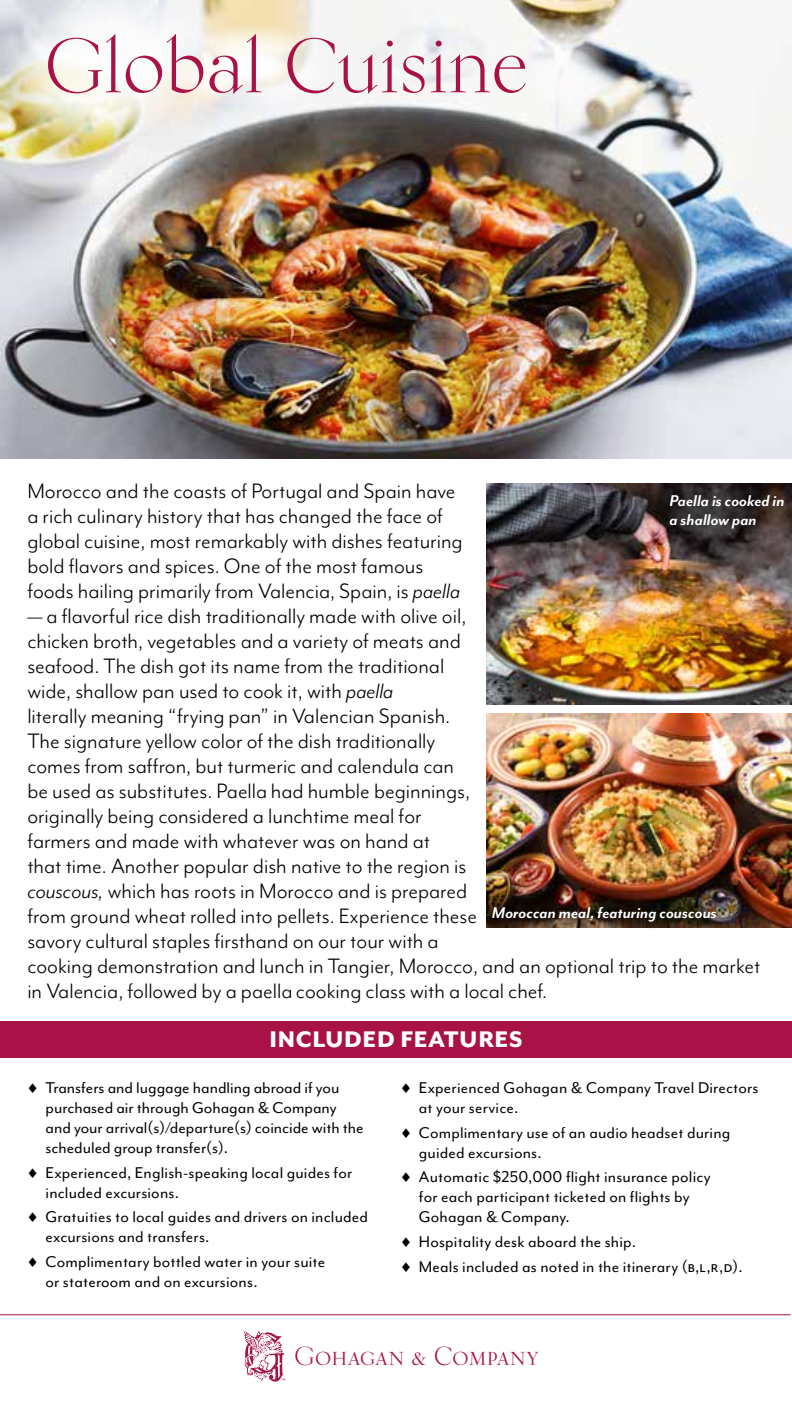
<style>
.page{position:relative;width:792px;height:1404px;background:#fff}
.page>*{position:absolute;margin:0;border:0;box-sizing:border-box;transform-origin:0 0}
.t1{font:76.4px "Kumlien Pro";color:#a81246}
.t2{font:800 26px "Mr Eaves Mod OT";letter-spacing:.025em;color:#fff}
.t3{font:26px "Kumlien Pro";letter-spacing:.005em;color:#a81246}
.t4{font:24px/25px "Mr Eaves Mod OT";color:#000}
.t5{font:18px/20px "Mr Eaves Mod OT";letter-spacing:.01em;color:#000}
.t6{font:italic 700 18px/19px "Mr Eaves Mod OT";color:#fff}
.s1{font-style:italic}
</style>
<div class="page">
<div style="left:0;top:1021px;width:792px;height:36px;background:#a81246"></div>
<hr style="left:0;top:1314px;width:791px;height:1px;background:#a81246">
<svg style="left:244px;top:1331px;width:42px;height:51px"></svg>
<img style="left:0;top:0;width:792px;height:459px">
<img style="left:486px;top:483px;width:306px;height:222px">
<img style="left:486px;top:714px;width:306px;height:213px">
<svg style="left:168px;top:25px;width:163px;height:83px;fill:#f7f5f1"></svg>
<svg style="left:524px;top:17px;width:84px;height:94px;fill:#f4f5f5"></svg>
<svg style="left:2px;top:0;width:216px;height:157px"></svg>
<img style="left:0;top:361px;width:1px;height:98px">
<div style="left:659px;top:484px;width:133px;height:54px;background:#000;opacity:.75"></div>
<div style="left:483px;top:898px;width:243px;height:34px;background:#000;opacity:.95"></div>
<h1 class="t1" style="left:44px;top:20px;width:486px">Global Cuisine</h1>
<p class="t4" style="left:27px;top:478px;width:437px">Morocco and the coasts of Portugal and Spain have a rich culinary history that has changed the face of global cuisine, most remarkably with dishes featuring bold flavors and spices. One of the most famous foods hailing primarily from Valencia, Spain, is <span class="s1">paella</span></p>
<p class="t4" style="left:27px;top:603px;width:735px">— a flavorful rice dish traditionally made with olive oil,<br>chicken broth, vegetables and a variety of meats and<br>seafood. The dish got its name from the traditional<br>wide, shallow pan used to cook it, with <span class="s1">paella<br></span>literally meaning “frying pan” in Valencian Spanish.<br>The signature yellow color of the dish traditionally<br>comes from saffron, but turmeric and calendula can<br>be used as substitutes. Paella had humble beginnings,<br>originally being considered a lunchtime meal for<br>farmers and made with whatever was on hand at<br>that time. Another popular dish native to the region is<br><span class="s1">couscous,</span> which has roots in Morocco and is prepared<br>from ground wheat rolled into pellets. Experience these<br>savory cultural staples firsthand on our tour with a<br>cooking demonstration and lunch in Tangier, Morocco, and an optional trip to the market in Valencia, followed by a paella cooking class with a local chef.</p>
<p class="t6" style="left:669px;top:491px;width:117px">Paella is cooked in a shallow pan</p>
<p class="t6" style="left:492px;top:903px;width:227px">Moroccan meal, featuring couscous</p>
<p class="t2" style="left:270px;top:1024px;width:254px">INCLUDED FEATURES</p>
<p class="t5" style="left:46px;top:1078px;width:320px;text-indent:-18px">♦ Transfers and luggage handling abroad if you purchased air through Gohagan &amp; Company and your arrival(s)/departure(s) coincide with the scheduled group transfer(s).</p>
<p class="t5" style="left:46px;top:1162px;width:308px;text-indent:-18px">♦ Experienced, English-speaking local guides for included excursions.</p>
<p class="t5" style="left:46px;top:1207px;width:324px;text-indent:-18px">♦ Gratuities to local guides and drivers on included excursions and transfers.</p>
<p class="t5" style="left:46px;top:1252px;width:281px;text-indent:-18px">♦ Complimentary bottled water in your suite or stateroom and on excursions.</p>
<p class="t5" style="left:419px;top:1078px;width:341px;text-indent:-18px">♦ Experienced Gohagan &amp; Company Travel Directors at your service.</p>
<p class="t5" style="left:419px;top:1122px;width:313px;text-indent:-18px">♦ Complimentary use of an audio headset during guided excursions.</p>
<p class="t5" style="left:419px;top:1167px;width:293px;text-indent:-18px">♦ Automatic $250,000 flight insurance policy for each participant ticketed on flights by<br>Gohagan &amp; Company.</p>
<p class="t5" style="left:401px;top:1229px;width:343px;line-height:24.6px">♦ Hospitality desk aboard the ship.<br>♦ Meals included as noted in the itinerary (b,l,r,d).</p>
<p class="t3" style="left:294px;top:1340px;width:246px">Gohagan &amp; Company</p>
</div>
